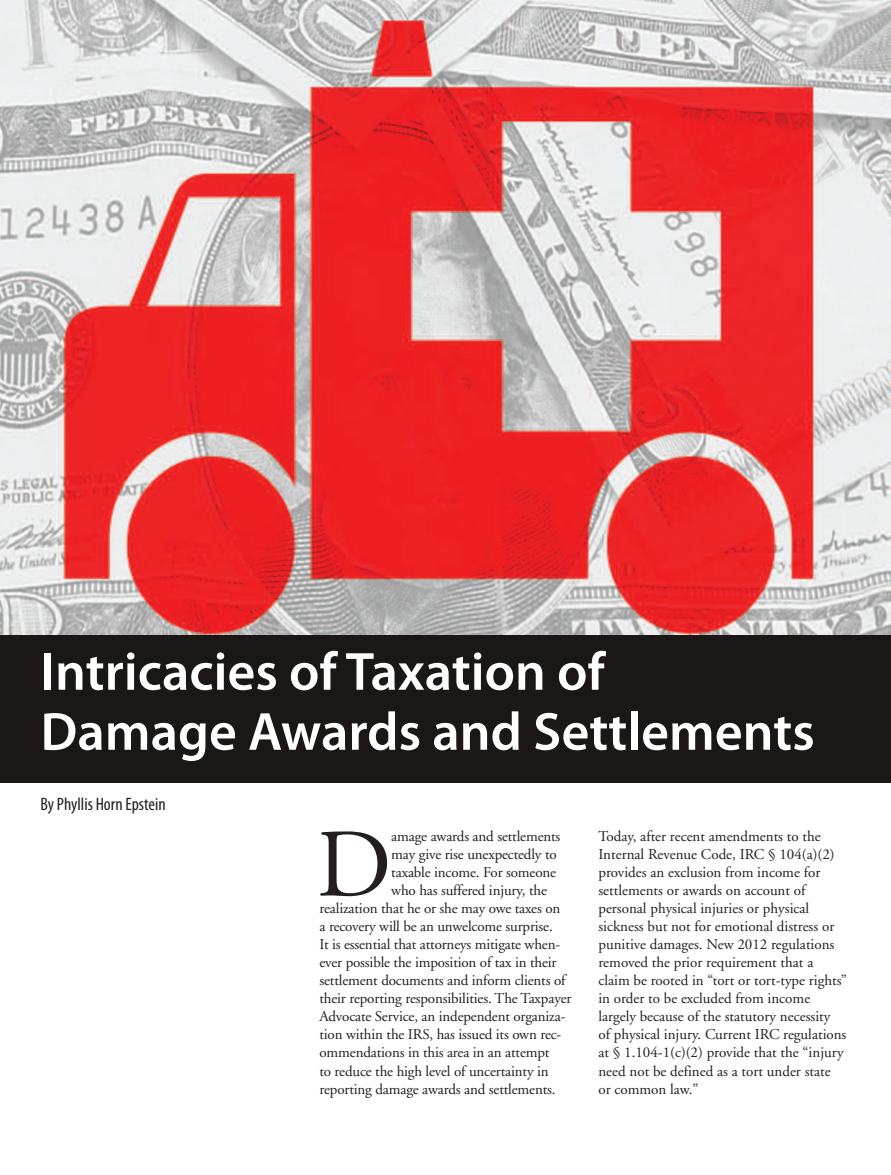
<style>
.page{position:relative;width:891px;height:1175px;background:#fff}
.page>*{position:absolute;margin:0;border:0;box-sizing:border-box;transform-origin:0 0}
.t1{font:96.45px "Adobe Garamond";color:#231f20}
.t2{font:600 54px/60px "Myriad Pro";color:#fff}
.t3{font:condensed 18px "Myriad Pro";color:#231f20}
.t4{font:15px/18px "Adobe Garamond";letter-spacing:-.01em;color:#231f20}
</style>
<div class="page">
<img style="left:0;top:0;width:891px;height:634px">
<div style="left:0;top:634px;width:891px;height:148px;background:#1c1717"></div>
<h2 class="t2" style="left:40px;top:646px;width:776px">Intricacies of Taxation of<br>Damage Awards and Settlements</h2>
<p class="t3" style="left:40px;top:798px;width:127px">By Phyllis Horn Epstein</p>
<h1 class="t1" style="left:316px;top:826px;width:77px">D</h1>
<p class="t4" style="left:391px;top:829px;width:171px">amage awards and settlements</p>
<p class="t4" style="left:391px;top:847px;width:167px">may give rise unexpectedly to</p>
<p class="t4" style="left:391px;top:865px;width:166px">taxable income. For someone</p>
<p class="t4" style="left:391px;top:883px;width:157px">who has suffered injury, the</p>
<p class="t4" style="left:320px;top:901px;width:242px">realization that he or she may owe taxes on</p>
<p class="t4" style="left:320px;top:919px;width:235px">a recovery will be an unwelcome surprise.</p>
<p class="t4" style="left:319px;top:937px;width:242px">It is essential that attorneys mitigate when-</p>
<p class="t4" style="left:319px;top:955px;width:239px">ever possible the imposition of tax in their</p>
<p class="t4" style="left:319px;top:973px;width:247px">settlement documents and inform clients of</p>
<p class="t4" style="left:319px;top:991px;width:253px">their reporting responsibilities. The Taxpayer</p>
<p class="t4" style="left:319px;top:1009px;width:248px">Advocate Service, an independent organiza-</p>
<p class="t4" style="left:319px;top:1027px;width:243px">tion within the IRS, has issued its own rec-</p>
<p class="t4" style="left:319px;top:1045px;width:232px">ommendations in this area in an attempt</p>
<p class="t4" style="left:319px;top:1063px;width:231px">to reduce the high level of uncertainty in</p>
<p class="t4" style="left:319px;top:1081px;width:238px">reporting damage awards and settlements.</p>
<p class="t4" style="left:598px;top:829px;width:250px">Today, after recent amendments to the Internal Revenue Code, IRC § 104(a)(2) provides an exclusion from income for settlements or awards on account of personal physical injuries or physical sickness but not for emotional distress or punitive damages. New 2012 regulations removed the prior requirement that a claim be rooted in “tort or tort-type rights” in order to be excluded from income largely because of the statutory necessity<br>of physical injury. Current IRC regulations at § 1.104-1(c)(2) provide that the “injury need not be defined as a tort under state<br>or common law.”</p>
</div>
